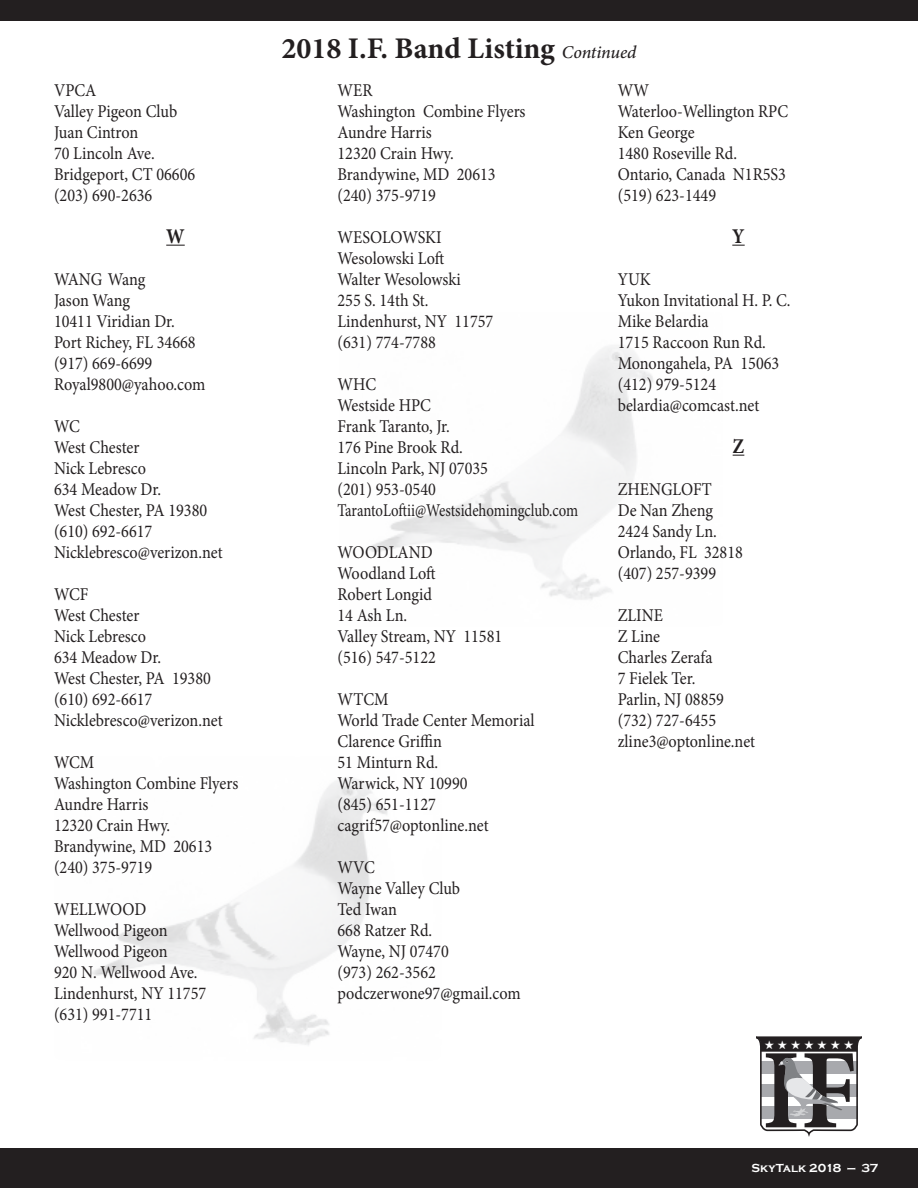
<style>
.page{position:relative;width:918px;height:1188px;background:#fff}
.page>*{position:absolute;margin:0;border:0;box-sizing:border-box;transform-origin:0 0}
.t1{font:700 30px "Minion Pro";color:#231f20}
.t2{font:700 21px "Minion Pro";color:#231f20;scale:.9 1}
.t3{font:18px/21px "Minion Pro";color:#231f20;scale:.9 1}
.t4{font:18px "Minion Pro";color:#231f20;scale:.82 1}
.t5{font:12.15px "Zapf Dingbats ITC";color:#fff}
.t6{font:700 12px "Copperplate Gothic";color:#fff}
.s1{font-weight:500;font-style:italic;font-size:18px}
</style>
<div class="page">
<img style="left:91px;top:778px;width:296px;height:267px">
<div style="left:0;top:1149px;width:918px;height:39px;background:#231f20"></div>
<div style="left:0;top:0;width:918px;height:21px;background:#231f20"></div>
<svg style="left:732px;top:245px;width:13px;height:1px"></svg>
<svg style="left:166px;top:245px;width:19px;height:1px"></svg>
<svg style="left:756px;top:1036px;width:106px;height:101px"></svg>
<p class="t3" style="left:54px;top:80px;width:49px">VPCA</p>
<p class="t3" style="left:54px;top:101px;width:138px">Valley Pigeon Club</p>
<p class="t3" style="left:54px;top:122px;width:95px">Juan Cintron</p>
<p class="t3" style="left:54px;top:143px;width:113px">70 Lincoln Ave.</p>
<p class="t3" style="left:54px;top:164px;width:158px">Bridgeport, CT 06606</p>
<p class="t3" style="left:54px;top:185px;width:111px">(203) 690-2636</p>
<p class="t2" style="left:166px;top:222px;width:22px">W</p>
<p class="t3" style="left:54px;top:269px;width:103px">WANG Wang</p>
<p class="t3" style="left:54px;top:290px;width:86px">Jason Wang</p>
<p class="t3" style="left:54px;top:311px;width:136px">10411 Viridian Dr.</p>
<p class="t3" style="left:54px;top:332px;width:159px">Port Richey, FL 34668</p>
<p class="t3" style="left:54px;top:353px;width:111px">(917) 669-6699</p>
<p class="t3" style="left:54px;top:374px;width:170px">Royal9800@yahoo.com</p>
<p class="t3" style="left:54px;top:416px;width:30px">WC</p>
<p class="t3" style="left:54px;top:437px;width:96px">West Chester</p>
<p class="t3" style="left:54px;top:458px;width:104px">Nick Lebresco</p>
<p class="t3" style="left:54px;top:479px;width:120px">634 Meadow Dr.</p>
<p class="t3" style="left:54px;top:500px;width:172px">West Chester, PA 19380</p>
<p class="t3" style="left:54px;top:521px;width:111px">(610) 692-6617</p>
<p class="t3" style="left:54px;top:542px;width:189px">Nicklebresco@verizon.net</p>
<p class="t3" style="left:54px;top:584px;width:96px">WCF<br>West Chester</p>
<p class="t3" style="left:54px;top:626px;width:104px">Nick Lebresco</p>
<p class="t3" style="left:54px;top:647px;width:120px">634 Meadow Dr.</p>
<p class="t3" style="left:54px;top:668px;width:176px">West Chester, PA 19380</p>
<p class="t3" style="left:54px;top:689px;width:111px">(610) 692-6617</p>
<p class="t3" style="left:54px;top:710px;width:189px">Nicklebresco@verizon.net</p>
<p class="t3" style="left:54px;top:752px;width:46px">WCM</p>
<p class="t3" style="left:54px;top:773px;width:206px">Washington Combine Flyers</p>
<p class="t3" style="left:54px;top:794px;width:106px">Aundre Harris</p>
<p class="t3" style="left:54px;top:815px;width:131px">12320 Crain Hwy.</p>
<p class="t3" style="left:54px;top:836px;width:177px">Brandywine, MD 20613</p>
<p class="t3" style="left:54px;top:857px;width:111px">(240) 375-9719</p>
<p class="t3" style="left:54px;top:899px;width:104px">WELLWOOD</p>
<p class="t3" style="left:54px;top:920px;width:128px">Wellwood Pigeon</p>
<p class="t3" style="left:54px;top:941px;width:128px">Wellwood Pigeon</p>
<p class="t3" style="left:54px;top:962px;width:161px">920 N. Wellwood Ave.</p>
<p class="t3" style="left:54px;top:983px;width:171px">Lindenhurst, NY 11757</p>
<p class="t3" style="left:54px;top:1004px;width:111px">(631) 991-7711</p>
<p class="t1" style="left:281px;top:28px;width:357px">2018 I.F. Band Listing <span class="s1">Continued</span></p>
<p class="t3" style="left:618px;top:80px;width:191px">WW<br>Waterloo-Wellington RPC</p>
<p class="t3" style="left:618px;top:122px;width:87px">Ken George</p>
<p class="t3" style="left:618px;top:143px;width:134px">1480 Roseville Rd.</p>
<p class="t3" style="left:618px;top:164px;width:188px">Ontario, Canada N1R5S3</p>
<p class="t3" style="left:618px;top:185px;width:111px">(519) 623-1449</p>
<p class="t2" style="left:732px;top:222px;width:15px">Y</p>
<p class="t3" style="left:618px;top:269px;width:38px">YUK</p>
<p class="t3" style="left:618px;top:290px;width:194px">Yukon Invitational H. P. C.</p>
<p class="t3" style="left:618px;top:311px;width:102px">Mike Belardia</p>
<p class="t3" style="left:618px;top:332px;width:166px">1715 Raccoon Run Rd.</p>
<p class="t3" style="left:618px;top:353px;width:181px">Monongahela, PA 15063</p>
<p class="t3" style="left:618px;top:374px;width:111px">(412) 979-5124</p>
<p class="t3" style="left:618px;top:395px;width:159px">belardia@comcast.net</p>
<p class="t2" style="left:733px;top:432px;width:14px">Z</p>
<p class="t3" style="left:618px;top:479px;width:106px">ZHENGLOFT</p>
<p class="t3" style="left:618px;top:500px;width:107px">De Nan Zheng</p>
<p class="t3" style="left:618px;top:521px;width:141px">2424 Sandy Ln.<br>Orlando, FL 32818</p>
<p class="t3" style="left:618px;top:563px;width:111px">(407) 257-9399</p>
<p class="t3" style="left:618px;top:605px;width:52px">ZLINE</p>
<p class="t3" style="left:618px;top:626px;width:48px">Z Line</p>
<p class="t3" style="left:618px;top:647px;width:107px">Charles Zerafa</p>
<p class="t3" style="left:618px;top:668px;width:88px">7 Fielek Ter.</p>
<p class="t3" style="left:618px;top:689px;width:120px">Parlin, NJ 08859</p>
<p class="t3" style="left:618px;top:710px;width:111px">(732) 727-6455</p>
<p class="t3" style="left:618px;top:731px;width:154px">zline3@optonline.net</p>
<p class="t3" style="left:338px;top:80px;width:210px">WER<br>Washington Combine Flyers</p>
<p class="t3" style="left:338px;top:122px;width:106px">Aundre Harris</p>
<p class="t3" style="left:338px;top:143px;width:131px">12320 Crain Hwy.</p>
<p class="t3" style="left:338px;top:164px;width:177px">Brandywine, MD 20613</p>
<p class="t3" style="left:338px;top:185px;width:111px">(240) 375-9719</p>
<p class="t3" style="left:338px;top:227px;width:120px">WESOLOWSKI<br>Wesolowski Loft</p>
<p class="t3" style="left:338px;top:269px;width:139px">Walter Wesolowski</p>
<p class="t3" style="left:338px;top:290px;width:103px">255 S. 14th St.</p>
<p class="t3" style="left:338px;top:311px;width:175px">Lindenhurst, NY 11757</p>
<p class="t3" style="left:338px;top:332px;width:111px">(631) 774-7788</p>
<p class="t3" style="left:338px;top:374px;width:45px">WHC</p>
<p class="t3" style="left:338px;top:395px;width:105px">Westside HPC</p>
<p class="t3" style="left:338px;top:416px;width:126px">Frank Taranto, Jr.</p>
<p class="t3" style="left:338px;top:437px;width:141px">176 Pine Brook Rd.</p>
<p class="t3" style="left:338px;top:458px;width:169px">Lincoln Park, NJ 07035</p>
<p class="t3" style="left:338px;top:479px;width:111px">(201) 953-0540</p>
<p class="t4" style="left:338px;top:498px;width:295px">TarantoLoftii@Westsidehomingclub.com</p>
<p class="t3" style="left:338px;top:542px;width:111px">WOODLAND<br>Woodland Loft</p>
<p class="t3" style="left:338px;top:584px;width:107px">Robert Longid</p>
<p class="t3" style="left:338px;top:605px;width:79px">14 Ash Ln.</p>
<p class="t3" style="left:338px;top:626px;width:185px">Valley Stream, NY 11581</p>
<p class="t3" style="left:338px;top:647px;width:111px">(516) 547-5122</p>
<p class="t3" style="left:338px;top:689px;width:58px">WTCM</p>
<p class="t3" style="left:338px;top:710px;width:221px">World Trade Center Memorial</p>
<p class="t3" style="left:338px;top:731px;width:118px">Clarence Griffin</p>
<p class="t3" style="left:338px;top:752px;width:113px">51 Minturn Rd.</p>
<p class="t3" style="left:338px;top:773px;width:146px">Warwick, NY 10990</p>
<p class="t3" style="left:338px;top:794px;width:111px">(845) 651-1127</p>
<p class="t3" style="left:338px;top:815px;width:169px">cagrif57@optonline.net</p>
<p class="t3" style="left:338px;top:857px;width:43px">WVC</p>
<p class="t3" style="left:338px;top:878px;width:138px">Wayne Valley Club</p>
<p class="t3" style="left:338px;top:899px;width:68px">Ted Iwan</p>
<p class="t3" style="left:338px;top:920px;width:107px">668 Ratzer Rd.</p>
<p class="t3" style="left:338px;top:941px;width:125px">Wayne, NJ 07470</p>
<p class="t3" style="left:338px;top:962px;width:111px">(973) 262-3562</p>
<p class="t3" style="left:338px;top:983px;width:205px">podczerwone97@gmail.com</p>
<p class="t5" style="left:764px;top:1039px;width:91px">★ ★ ★ ★ ★ ★ ★</p>
<p class="t6" style="left:752px;top:1162px;width:128px">SkyTalk 2018 — 37</p>
</div>
